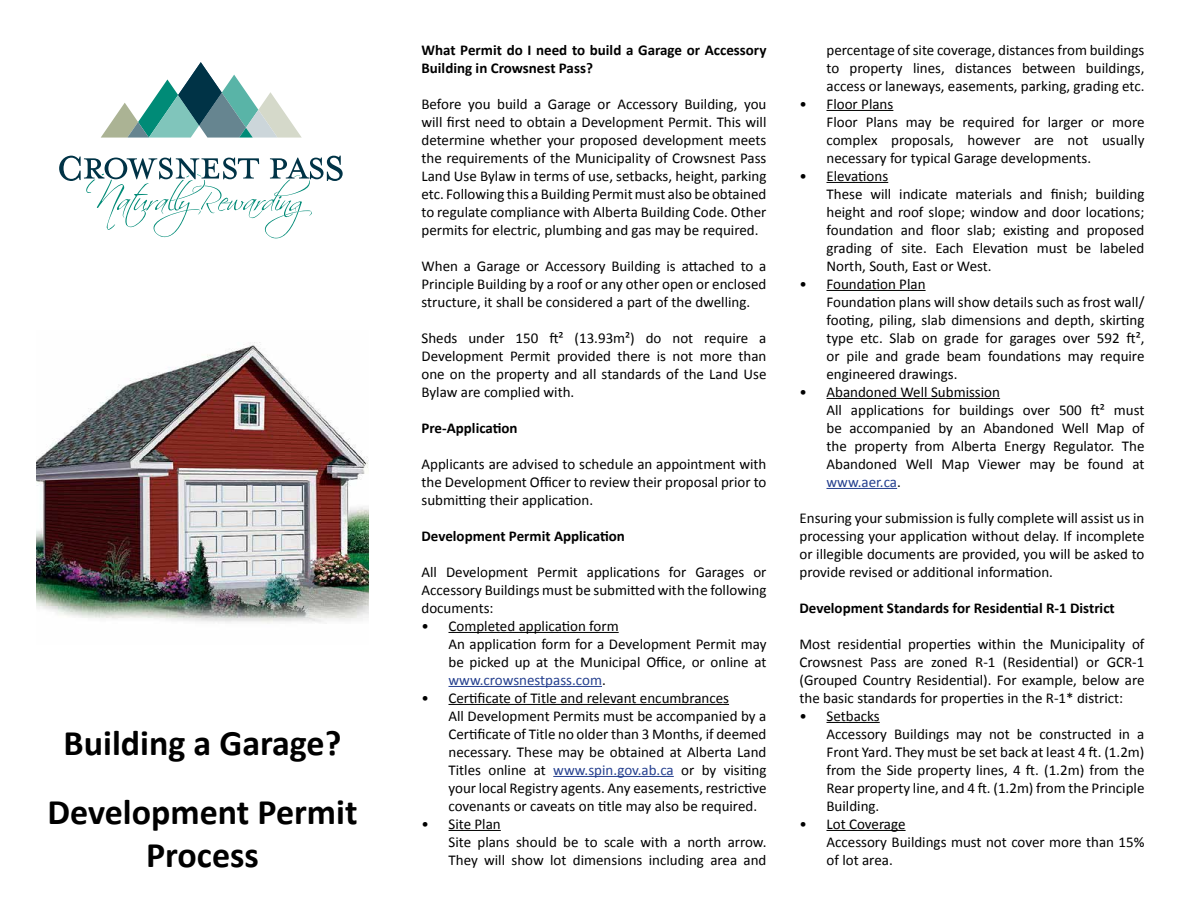
<style>
.page{position:relative;width:1188px;height:918px;background:#fff}
.page>*{position:absolute;margin:0;border:0;box-sizing:border-box;transform-origin:0 0}
.t1{font:700 36px/68.4px "Calibri";color:#000;text-align:center}
.t2{font:15px/18px "Calibri";color:#000}
.t3{font:700 15px/18px "Calibri";color:#000}
.s1{color:#25408f}
</style>
<div class="page">
<hr style="left:448px;top:632px;width:171px;height:1px;background:#000">
<hr style="left:448px;top:686px;width:154px;height:1px;background:#25408f">
<hr style="left:448px;top:704px;width:281px;height:1px;background:#000">
<hr style="left:553px;top:776px;width:121px;height:1px;background:#25408f">
<hr style="left:448px;top:830px;width:53px;height:1px;background:#000">
<hr style="left:826px;top:110px;width:67px;height:1px;background:#000">
<hr style="left:826px;top:182px;width:62px;height:1px;background:#000">
<hr style="left:826px;top:290px;width:100px;height:1px;background:#000">
<hr style="left:826px;top:398px;width:174px;height:1px;background:#000">
<hr style="left:826px;top:488px;width:71px;height:1px;background:#25408f">
<hr style="left:826px;top:722px;width:54px;height:1px;background:#000">
<hr style="left:826px;top:830px;width:80px;height:1px;background:#000">
<svg style="left:101px;top:62px;width:201px;height:76px"></svg>
<svg style="left:59px;top:156px;width:284px;height:83px"></svg>
<img style="left:36px;top:342px;width:333px;height:282px">
<h1 class="t1" style="left:47px;top:709px;width:312px">Building a Garage?<br>Development Permit</h1>
<h1 class="t1" style="left:146px;top:821px;width:114px">Process</h1>
<p class="t3" style="left:422px;top:41px;width:347px">What Permit do I need to build a Garage or Accessory<br>Building in Crowsnest Pass?</p>
<p class="t2" style="left:422px;top:95px;width:347px;text-align:justify">Before you build a Garage or Accessory Building, you will first need to obtain a Development Permit. This will determine whether your proposed development meets the requirements of the Municipality of Crowsnest Pass Land Use Bylaw in terms of use, setbacks, height, parking etc. Following this a Building Permit must also be obtained to regulate compliance with Alberta Building Code. Other permits for electric, plumbing and gas may be required.</p>
<p class="t2" style="left:422px;top:257px;width:347px;text-align:justify">When a Garage or Accessory Building is attached to a Principle Building by a roof or any other open or enclosed structure, it shall be considered a part of the dwelling.</p>
<p class="t2" style="left:422px;top:329px;width:347px;text-align:justify">Sheds under 150 ft² (13.93m²) do not require a Development Permit provided there is not more than one on the property and all standards of the Land Use Bylaw are complied with.</p>
<p class="t3" style="left:422px;top:419px;width:98px">Pre-Application</p>
<p class="t2" style="left:422px;top:455px;width:346px;text-align:justify">Applicants are advised to schedule an appointment with the Development Officer to review their proposal prior to submitting their application.</p>
<p class="t3" style="left:422px;top:527px;width:205px">Development Permit Application</p>
<p class="t2" style="left:422px;top:563px;width:347px;text-align:justify">All Development Permit applications for Garages or Accessory Buildings must be submitted with the following documents:</p>
<p class="t2" style="left:448px;top:617px;width:320px;text-indent:-27px">• Completed application form<br>An application form for a Development Permit may be picked up at the Municipal Office, or online at <span class="s1">www.crowsnestpass.com</span>.</p>
<p class="t2" style="left:448px;top:689px;width:320px;text-indent:-27px">• Certificate of Title and relevant encumbrances<br>All Development Permits must be accompanied by a Certificate of Title no older than 3 Months, if deemed necessary. These may be obtained at Alberta Land Titles online at <span class="s1">www.spin.gov.ab.ca</span> or by visiting your local Registry agents. Any easements, restrictive covenants or caveats on title may also be required.</p>
<p class="t2" style="left:448px;top:815px;width:319px;text-indent:-27px">• Site Plan<br>Site plans should be to scale with a north arrow.<br>They will show lot dimensions including area and</p>
<p class="t2" style="left:826px;top:41px;width:319px;text-align:justify">percentage of site coverage, distances from buildings to property lines, distances between buildings, access or laneways, easements, parking, grading etc.</p>
<p class="t2" style="left:826px;top:95px;width:320px;text-indent:-27px">• Floor Plans<br>Floor Plans may be required for larger or more complex proposals, however are not usually necessary for typical Garage developments.</p>
<p class="t2" style="left:826px;top:167px;width:319px;text-indent:-27px">• Elevations<br>These will indicate materials and finish; building height and roof slope; window and door locations; foundation and floor slab; existing and proposed grading of site. Each Elevation must be labeled North, South, East or West.</p>
<p class="t2" style="left:826px;top:275px;width:320px;text-indent:-27px">• Foundation Plan<br>Foundation plans will show details such as frost wall/ footing, piling, slab dimensions and depth, skirting type etc. Slab on grade for garages over 592 ft², or pile and grade beam foundations may require engineered drawings.</p>
<p class="t2" style="left:826px;top:383px;width:320px;text-indent:-27px">• Abandoned Well Submission<br>All applications for buildings over 500 ft² must be accompanied by an Abandoned Well Map of the property from Alberta Energy Regulator. The Abandoned Well Map Viewer may be found at <span class="s1">www.aer.ca</span>.</p>
<p class="t2" style="left:800px;top:509px;width:346px;text-align:justify">Ensuring your submission is fully complete will assist us in processing your application without delay. If incomplete or illegible documents are provided, you will be asked to provide revised or additional information.</p>
<p class="t3" style="left:800px;top:599px;width:317px">Development Standards for Residential R-1 District</p>
<p class="t2" style="left:800px;top:635px;width:347px;text-align:justify">Most residential properties within the Municipality of Crowsnest Pass are zoned R-1 (Residential) or GCR-1 (Grouped Country Residential). For example, below are the basic standards for properties in the R-1* district:</p>
<p class="t2" style="left:826px;top:707px;width:319px;text-indent:-27px">• Setbacks<br>Accessory Buildings may not be constructed in a Front Yard. They must be set back at least 4 ft. (1.2m) from the Side property lines, 4 ft. (1.2m) from the Rear property line, and 4 ft. (1.2m) from the Principle Building.</p>
<p class="t2" style="left:826px;top:815px;width:320px;text-indent:-27px">• Lot Coverage<br>Accessory Buildings must not cover more than 15% of lot area.</p>
</div>
